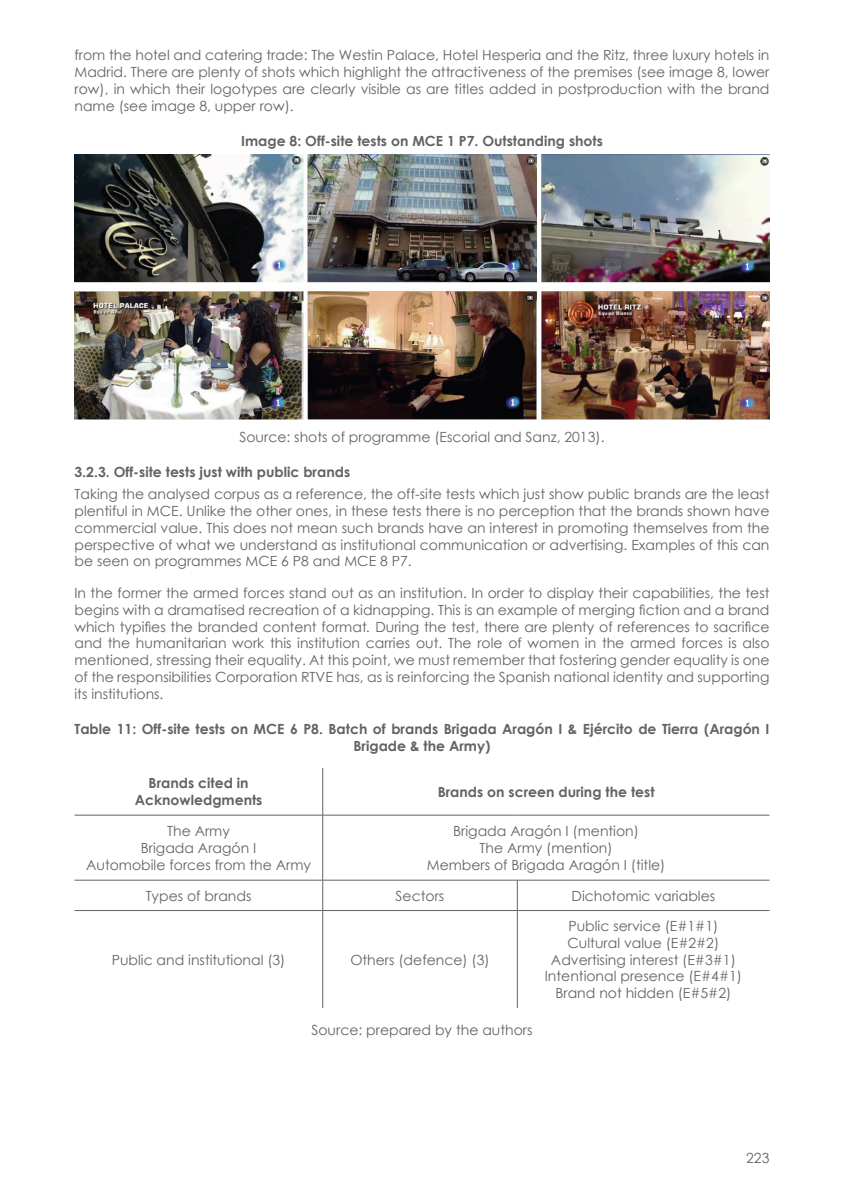
<style>
.page{position:relative;width:844px;height:1191px;background:#fff}
.page>*{position:absolute;margin:0;border:0;box-sizing:border-box;transform-origin:0 0}
.Cuerpo_Artículo{font:14px/16.8px "Century Gothic";color:#636366;text-align:justify}
.Título_figuras{font:700 14px/16.8px "Century Gothic";color:#636366;text-align:center}
.Pie_de_foto{font:14px "Century Gothic";color:#636366}
.Cuerpo_Artículo-2{font:700 14px/16.8px "Century Gothic";color:#636366;text-align:center}
.Sección_Artículo{font:700 14px "Century Gothic";color:#636366}
.s1{font-style:italic}
</style>
<div class="page">
<img style="left:74px;top:155px;width:695px;height:264px">
<hr style="left:322px;top:768px;width:1px;height:47px;background:#636366">
<hr style="left:74px;top:815px;width:248px;height:1px;background:#636366">
<hr style="left:322px;top:815px;width:195px;height:1px;background:#636366">
<hr style="left:322px;top:815px;width:1px;height:65px;background:#636366">
<hr style="left:517px;top:815px;width:252px;height:1px;background:#636366">
<hr style="left:74px;top:880px;width:248px;height:1px;background:#636366">
<hr style="left:322px;top:880px;width:195px;height:1px;background:#636366">
<hr style="left:322px;top:880px;width:1px;height:30px;background:#636366">
<hr style="left:517px;top:880px;width:252px;height:1px;background:#636366">
<hr style="left:517px;top:880px;width:1px;height:30px;background:#636366">
<hr style="left:74px;top:910px;width:248px;height:1px;background:#636366">
<hr style="left:322px;top:910px;width:195px;height:1px;background:#636366">
<hr style="left:322px;top:910px;width:1px;height:98px;background:#636366">
<hr style="left:517px;top:910px;width:252px;height:1px;background:#636366">
<hr style="left:517px;top:910px;width:1px;height:98px;background:#636366">
<p class="Cuerpo_Artículo" style="left:74px;top:46px;width:696px">from the hotel and catering trade: The Westin Palace, Hotel Hesperia and the Ritz, three luxury hotels in Madrid. There are plenty of shots which highlight the attractiveness of the premises (see image 8, lower row), in which their logotypes are clearly visible as are titles added in postproduction with the brand name (see image 8, upper row).</p>
<p class="Título_figuras" style="left:241px;top:132px;width:363px">Image 8: Off-site tests on MCE 1 P7. Outstanding shots</p>
<p class="Pie_de_foto" style="left:239px;top:427px;width:366px">Source: shots of programme (Escorial and Sanz, 2013).</p>
<p class="Sección_Artículo" style="left:74px;top:461px;width:277px">3.2.3. Off-site tests just with public brands</p>
<p class="Cuerpo_Artículo" style="left:74px;top:485px;width:696px">Taking the analysed corpus as a reference, the off-site tests which just show public brands are the least plentiful in MCE. Unlike the other ones, in these tests there is no perception that the brands shown have commercial value. This does not mean such brands have an interest in promoting themselves from the perspective of what we understand as institutional communication or advertising. Examples of this can be seen on programmes MCE 6 P8 and MCE 8 P7.</p>
<p class="Cuerpo_Artículo" style="left:74px;top:584px;width:696px">In the former the armed forces stand out as an institution. In order to display their capabilities, the test begins with a dramatised recreation of a kidnapping. This is an example of merging fiction and a brand which typifies the branded content format<span class="s1">.</span> During the test, there are plenty of references to sacrifice and the humanitarian work this institution carries out. The role of women in the armed forces is also mentioned, stressing their equality. At this point, we must remember that fostering gender equality is one of the responsibilities Corporation RTVE has, as is reinforcing the Spanish national identity and supporting its institutions.</p>
<p class="Título_figuras" style="left:74px;top:720px;width:696px">Table 11: Off-site tests on MCE 6 P8. Batch of brands Brigada Aragón I &amp; Ejército de Tierra (Aragón I<br>Brigade &amp; the Army)</p>
<p class="Cuerpo_Artículo-2" style="left:135px;top:774px;width:129px">Brands cited in<br>Acknowledgments</p>
<p class="Cuerpo_Artículo-2" style="left:437px;top:782px;width:218px">Brands on screen during the test</p>
<p class="Cuerpo_Artículo" style="left:86px;top:822px;width:226px;text-align:center">The Army<br>Brigada Aragón I<br>Automobile forces from the Army</p>
<p class="Cuerpo_Artículo" style="left:426px;top:822px;width:240px;text-align:center">Brigada Aragón I (mention)<br>The Army (mention)<br>Members of Brigada Aragón I (title)</p>
<p class="Cuerpo_Artículo" style="left:146px;top:887px;width:107px">Types of brands</p>
<p class="Cuerpo_Artículo" style="left:395px;top:887px;width:50px">Sectors</p>
<p class="Cuerpo_Artículo" style="left:571px;top:887px;width:145px">Dichotomic variables</p>
<p class="Cuerpo_Artículo" style="left:112px;top:951px;width:175px">Public and institutional (3)</p>
<p class="Cuerpo_Artículo" style="left:350px;top:951px;width:141px">Others (defence) (3)</p>
<p class="Pie_de_foto" style="left:311px;top:1020px;width:222px">Source: prepared by the authors</p>
<p class="Cuerpo_Artículo" style="left:544px;top:917px;width:199px;text-align:center">Public service (E#1#1)<br>Cultural value (E#2#2)<br>Advertising interest (E#3#1)<br>Intentional presence (E#4#1)<br>Brand not hidden (E#5#2)</p>
<p class="Cuerpo_Artículo" style="left:746px;top:1149px;width:25px">223</p>
</div>
